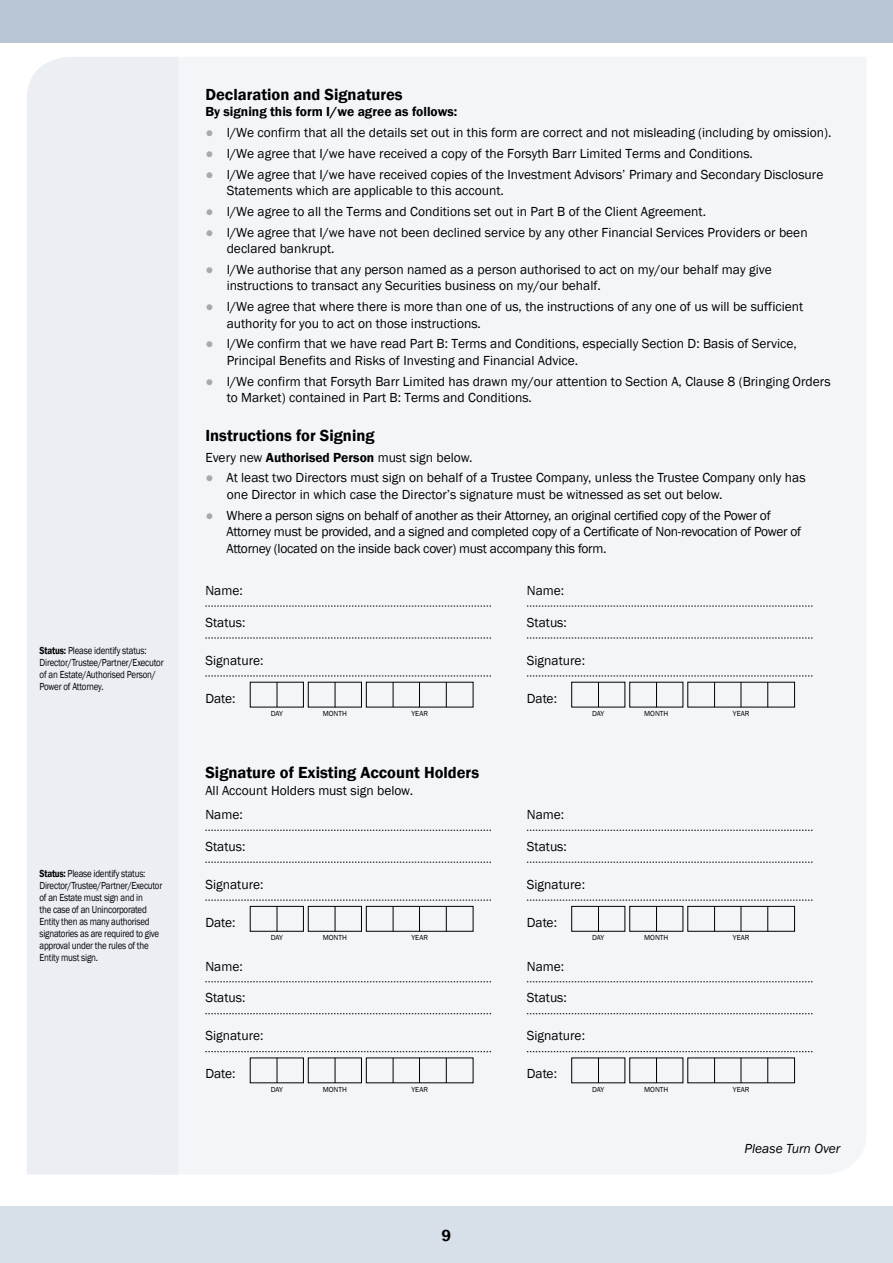
<style>
.page{position:relative;width:893px;height:1263px;background:#fff}
.page>*{position:absolute;margin:0;border:0;box-sizing:border-box;transform-origin:0 0}
.t1{font:600 16.5px "Franklin Gothic";color:#000}
.t2{font:13.5px/16.5px "Franklin Gothic";color:#000}
.t3{font:13.5px/16.5px "Franklin Gothic";letter-spacing:-.02em;color:#000}
.t4{font:600 13.5px "Franklin Gothic";color:#000}
.t5{font:italic 13.5px "Franklin Gothic";color:#000}
.t6{font:10.5px/12px "Franklin Gothic";letter-spacing:-.025em;color:#000;scale:.85 1}
.t7{font:7.5px "Franklin Gothic";color:#000}
.s1{font-weight:600}
.s2{color:#a7a9ac}
</style>
<div class="page">
<div style="left:179px;top:57px;width:687px;height:1117px;background:#f3f6f8"></div>
<div style="left:0;top:0;width:893px;height:43px;background:#b9c7d4"></div>
<div style="left:0;top:1206px;width:893px;height:57px;background:#d7dfe8"></div>
<div style="left:27px;top:57px;width:152px;height:1117px;background:#ebeff4"></div>
<svg style="left:205px;top:606px;width:286px;height:1px"></svg>
<svg style="left:527px;top:606px;width:286px;height:1px"></svg>
<svg style="left:205px;top:638px;width:286px;height:1px"></svg>
<svg style="left:527px;top:638px;width:286px;height:1px"></svg>
<svg style="left:205px;top:676px;width:286px;height:31px"></svg>
<svg style="left:527px;top:676px;width:286px;height:31px"></svg>
<svg style="left:205px;top:830px;width:286px;height:1px"></svg>
<svg style="left:527px;top:830px;width:286px;height:1px"></svg>
<svg style="left:205px;top:981px;width:286px;height:1px"></svg>
<svg style="left:527px;top:981px;width:286px;height:1px"></svg>
<svg style="left:205px;top:862px;width:286px;height:1px"></svg>
<svg style="left:527px;top:862px;width:286px;height:1px"></svg>
<svg style="left:205px;top:1013px;width:286px;height:1px"></svg>
<svg style="left:527px;top:1013px;width:286px;height:1px"></svg>
<svg style="left:205px;top:900px;width:286px;height:31px"></svg>
<svg style="left:527px;top:900px;width:286px;height:31px"></svg>
<div style="left:308px;top:1058px;width:54px;height:25px;border:1px solid #000"></div>
<svg style="left:277px;top:1058px;width:1px;height:25px"></svg>
<svg style="left:393px;top:1058px;width:1px;height:25px"></svg>
<svg style="left:335px;top:1058px;width:1px;height:25px"></svg>
<svg style="left:419px;top:1058px;width:1px;height:25px"></svg>
<svg style="left:446px;top:1058px;width:1px;height:25px"></svg>
<svg style="left:205px;top:1051px;width:286px;height:1px"></svg>
<svg style="left:598px;top:1058px;width:1px;height:25px"></svg>
<svg style="left:714px;top:1058px;width:1px;height:25px"></svg>
<svg style="left:656px;top:1058px;width:1px;height:25px"></svg>
<svg style="left:741px;top:1058px;width:1px;height:25px"></svg>
<svg style="left:767px;top:1058px;width:1px;height:25px"></svg>
<svg style="left:527px;top:1051px;width:286px;height:1px"></svg>
<p class="t6" style="left:40px;top:645px;width:148px"><span class="s1">Status:</span> Please identify status:<br>Director/Trustee/Partner/Executor of an Estate/Authorised Person/<br>Power of Attorney.</p>
<p class="t6" style="left:40px;top:867px;width:146px"><span class="s1">Status:</span> Please identify status:<br>Director/Trustee/Partner/Executor of an Estate must sign and in<br>the case of an Unincorporated<br>Entity then as many authorised signatories as are required to give approval under the rules of the<br>Entity must sign.</p>
<p class="t1" style="left:205px;top:84px;width:199px">Declaration and Signatures</p>
<p class="t4" style="left:205px;top:103px;width:253px">By signing this form I/we agree as follows:</p>
<p class="t2" style="left:205px;top:125px;width:628px"><span class="s2">●</span> I/We confirm that all the details set out in this form are correct and not misleading (including by omission).</p>
<p class="t2" style="left:205px;top:145px;width:549px"><span class="s2">●</span> I/We agree that I/we have received a copy of the Forsyth Barr Limited Terms and Conditions.</p>
<p class="t2" style="left:227px;top:166px;width:598px;text-indent:-21px"><span class="s2">●</span> I/We agree that I/we have received copies of the Investment Advisors’ Primary and Secondary Disclosure<br>Statements which are applicable to this account.</p>
<p class="t2" style="left:205px;top:203px;width:502px"><span class="s2">●</span> I/We agree to all the Terms and Conditions set out in Part B of the Client Agreement.</p>
<p class="t2" style="left:227px;top:224px;width:582px;text-indent:-21px"><span class="s2">●</span> I/We agree that I/we have not been declined service by any other Financial Services Providers or been declared bankrupt.</p>
<p class="t2" style="left:227px;top:261px;width:547px;text-indent:-21px"><span class="s2">●</span> I/We authorise that any person named as a person authorised to act on my/our behalf may give instructions to transact any Securities business on my/our behalf.</p>
<p class="t2" style="left:227px;top:299px;width:578px;text-indent:-21px"><span class="s2">●</span> I/We agree that where there is more than one of us, the instructions of any one of us will be sufficient authority for you to act on those instructions.</p>
<p class="t2" style="left:227px;top:336px;width:572px;text-indent:-21px"><span class="s2">●</span> I/We confirm that we have read Part B: Terms and Conditions, especially Section D: Basis of Service,<br>Principal Benefits and Risks of Investing and Financial Advice.</p>
<p class="t2" style="left:227px;top:373px;width:605px;text-indent:-21px"><span class="s2">●</span> I/We confirm that Forsyth Barr Limited has drawn my/our attention to Section A, Clause 8 (Bringing Orders to Market) contained in Part B: Terms and Conditions.</p>
<p class="t1" style="left:205px;top:425px;width:171px">Instructions for Signing</p>
<p class="t2" style="left:205px;top:449px;width:269px">Every new <span class="s1">Authorised Person</span> must sign below.</p>
<p class="t2" style="left:227px;top:470px;width:580px;text-indent:-21px"><span class="s2">●</span> At least two Directors must sign on behalf of a Trustee Company, unless the Trustee Company only has one Director in which case the Director’s signature must be witnessed as set out below.</p>
<p class="t3" style="left:227px;top:507px;width:576px;text-indent:-21px"><span class="s2">●</span> Where a person signs on behalf of another as their Attorney, an original certified copy of the Power of<br>Attorney must be provided, and a signed and completed copy of a Certificate of Non-revocation of Power of<br>Attorney (located on the inside back cover) must accompany this form.</p>
<p class="t2" style="left:205px;top:583px;width:39px">Name:</p>
<p class="t2" style="left:527px;top:583px;width:39px">Name:</p>
<p class="t2" style="left:205px;top:614px;width:42px">Status:</p>
<p class="t2" style="left:527px;top:614px;width:42px">Status:</p>
<p class="t2" style="left:205px;top:652px;width:60px">Signature:</p>
<p class="t2" style="left:205px;top:690px;width:32px">Date:</p>
<p class="t7" style="left:271px;top:709px;width:14px">DAY</p>
<p class="t7" style="left:323px;top:709px;width:26px">MONTH</p>
<p class="t7" style="left:411px;top:709px;width:18px">YEAR</p>
<p class="t2" style="left:527px;top:652px;width:60px">Signature:</p>
<p class="t2" style="left:527px;top:690px;width:32px">Date:</p>
<p class="t7" style="left:592px;top:709px;width:14px">DAY</p>
<p class="t7" style="left:644px;top:709px;width:26px">MONTH</p>
<p class="t7" style="left:733px;top:709px;width:18px">YEAR</p>
<p class="t1" style="left:205px;top:762px;width:275px">Signature of Existing Account Holders</p>
<p class="t2" style="left:205px;top:783px;width:209px">All Account Holders must sign below.</p>
<p class="t2" style="left:205px;top:807px;width:39px">Name:</p>
<p class="t2" style="left:527px;top:807px;width:39px">Name:</p>
<p class="t2" style="left:205px;top:838px;width:42px">Status:</p>
<p class="t2" style="left:527px;top:838px;width:42px">Status:</p>
<p class="t2" style="left:205px;top:876px;width:60px">Signature:</p>
<p class="t2" style="left:527px;top:876px;width:60px">Signature:</p>
<p class="t2" style="left:205px;top:914px;width:32px">Date:</p>
<p class="t7" style="left:271px;top:933px;width:14px">DAY</p>
<p class="t7" style="left:323px;top:933px;width:26px">MONTH</p>
<p class="t7" style="left:411px;top:933px;width:18px">YEAR</p>
<p class="t2" style="left:527px;top:914px;width:32px">Date:</p>
<p class="t2" style="left:205px;top:958px;width:39px">Name:</p>
<p class="t2" style="left:527px;top:958px;width:39px">Name:</p>
<p class="t2" style="left:205px;top:990px;width:42px">Status:</p>
<p class="t2" style="left:527px;top:990px;width:42px">Status:</p>
<p class="t7" style="left:592px;top:933px;width:14px">DAY</p>
<p class="t7" style="left:644px;top:933px;width:26px">MONTH</p>
<p class="t7" style="left:733px;top:933px;width:18px">YEAR</p>
<p class="t2" style="left:205px;top:1028px;width:60px">Signature:</p>
<p class="t2" style="left:205px;top:1066px;width:32px">Date:</p>
<p class="t7" style="left:271px;top:1085px;width:14px">DAY</p>
<p class="t7" style="left:323px;top:1085px;width:26px">MONTH</p>
<p class="t7" style="left:411px;top:1085px;width:18px">YEAR</p>
<p class="t2" style="left:527px;top:1028px;width:60px">Signature:</p>
<p class="t2" style="left:527px;top:1066px;width:32px">Date:</p>
<p class="t7" style="left:592px;top:1085px;width:14px">DAY</p>
<p class="t7" style="left:644px;top:1085px;width:26px">MONTH</p>
<p class="t7" style="left:733px;top:1085px;width:18px">YEAR</p>
<p class="t5" style="left:745px;top:1140px;width:97px">Please Turn Over</p>
<p class="t1" style="left:442px;top:1225px;width:11px">9</p>
</div>
